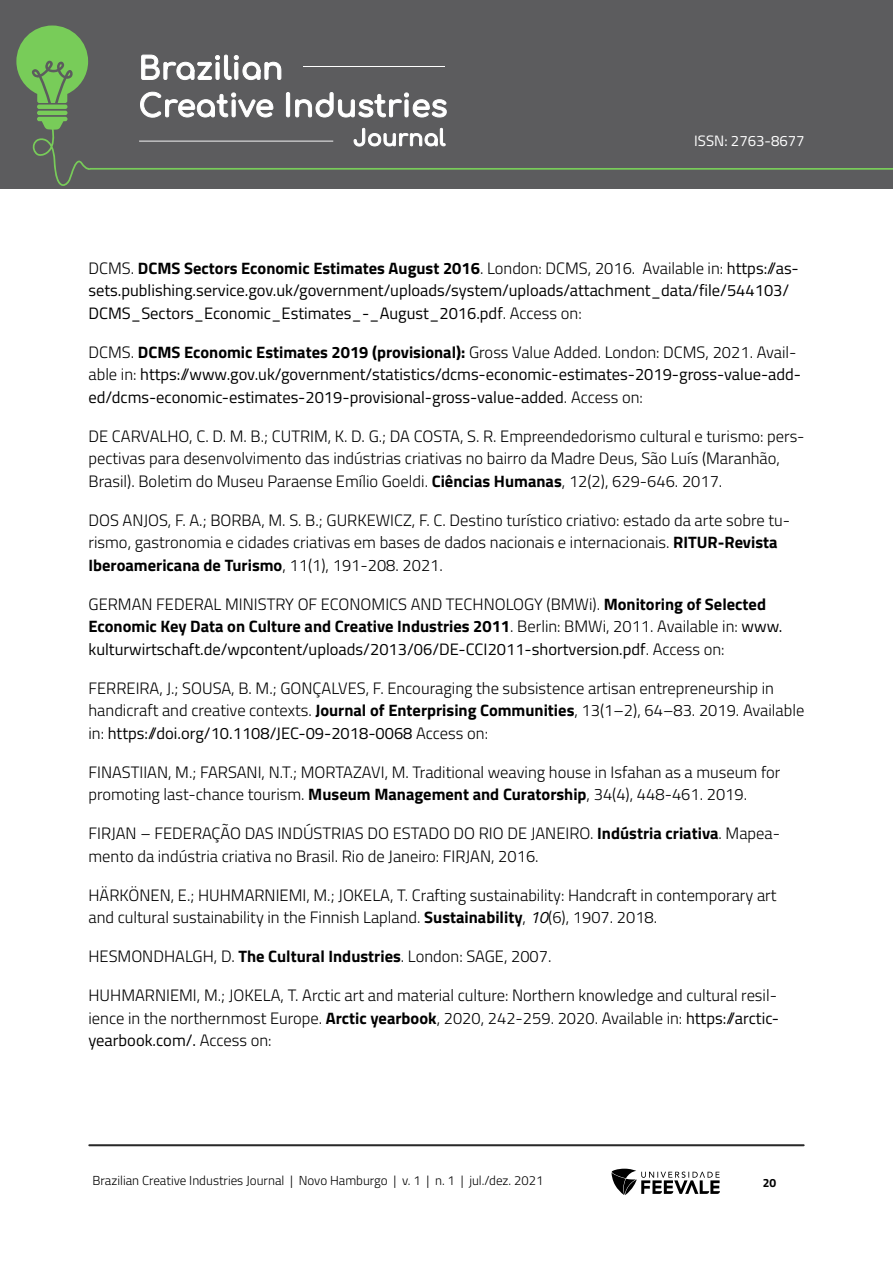
<style>
.page{position:relative;width:893px;height:1263px;background:#fff}
.page>*{position:absolute;margin:0;border:0;box-sizing:border-box;transform-origin:0 0}
.Referências{font:300 16.5px/22.5px "Titillium Web";color:#000}
.Referências-2{font:16.5px/22.5px "Titillium Web";color:#000}
.t1{font:15px "Titillium Web";color:#fff}
.t2{font:300 13.05px "Titillium Web";color:#000}
.t3{font:700 12px "Titillium Web";color:#000}
.s1{font-weight:300}
.s2{font-weight:700}
.s3{font-weight:400}
.s4{font-weight:400;font-style:italic}
</style>
<div class="page">
<div style="left:0;top:0;width:893px;height:188px;background:#5c5c5e"></div>
<hr style="left:37px;top:111px;width:30px;height:4px;background:#78cc59;border-radius:2px">
<svg style="left:37px;top:117px;width:30px;height:11px"></svg>
<hr style="left:37px;top:105px;width:30px;height:4px;background:#78cc59;border-radius:2px">
<svg style="left:16px;top:26px;width:72px;height:77px"></svg>
<svg style="left:32px;top:128px;width:861px;height:58px"></svg>
<hr style="left:89px;top:1144px;width:715px;height:2px;background:#282828">
<svg style="left:611px;top:1169px;width:109px;height:26px"></svg>
<svg style="left:141px;top:54px;width:141px;height:26px"></svg>
<svg style="left:140px;top:91px;width:134px;height:27px"></svg>
<svg style="left:285px;top:92px;width:162px;height:26px"></svg>
<svg style="left:353px;top:127px;width:93px;height:20px"></svg>
<hr style="left:303px;top:66px;width:142px;height:1px;background:#fff">
<hr style="left:139px;top:141px;width:194px;height:1px;background:#fff">
<p class="t1" style="left:694px;top:130px;width:112px">ISSN: 2763-8677</p>
<p class="Referências-2" style="left:88px;top:256px;width:712px"><span class="s1">DCMS.</span> <span class="s2">DCMS Sectors Economic Estimates August 2016</span><span class="s1">. London: DCMS, 2016. Available in:</span> https://as&shy;sets.publishing.service.gov.uk/government/uploads/system/uploads/attachment_data/file/544103/<br>DCMS_Sectors_Economic_Estimates_-_August_2016.pdf<span class="s1">. Access on:</span></p>
<p class="Referências-2" style="left:88px;top:340px;width:714px"><span class="s1">DCMS.</span> <span class="s2">DCMS Economic Estimates 2019 (provisional):</span> <span class="s1">Gross Value Added. London: DCMS, 2021. Avail&shy;able in:</span> https://www.gov.uk/government/statistics/dcms-economic-estimates-2019-gross-value-add&shy;ed/dcms-economic-estimates-2019-provisional-gross-value-added<span class="s1">. Access on:</span></p>
<p class="Referências" style="left:88px;top:424px;width:717px">DE CARVALHO, C. D. M. B.; CUTRIM, K. D. G.; DA COSTA, S. R. Empreendedorismo cultural e turismo: pers&shy;pectivas para desenvolvimento das indústrias criativas no bairro da Madre Deus, São Luís (Maranhão,<br>Brasil). Boletim do Museu Paraense Emílio Goeldi. <span class="s2">Ciências Humanas</span>, 12(2), 629-646. 2017.</p>
<p class="Referências" style="left:88px;top:508px;width:703px">DOS ANJOS, F. A.; BORBA, M. S. B.; GURKEWICZ, F. C. Destino turístico criativo: estado da arte sobre tu&shy;rismo, gastronomia e cidades criativas em bases de dados nacionais e internacionais. <span class="s2">RITUR-Revista<br>Iberoamericana de Turismo</span>, 11(1), 191-208. 2021.</p>
<p class="Referências" style="left:88px;top:592px;width:695px">GERMAN FEDERAL MINISTRY OF ECONOMICS AND TECHNOLOGY (BMWi). <span class="s2">Monitoring of Selected<br>Economic Key Data on Culture and Creative Industries 2011</span>. Berlin: BMWi, 2011. Available in: <span class="s3">www. kulturwirtschaft.de/wpcontent/uploads/2013/06/DE-CCI2011-shortversion.pdf</span>. Access on:</p>
<p class="Referências" style="left:88px;top:676px;width:717px">FERREIRA, J.; SOUSA, B. M.; GONÇALVES, F. Encouraging the subsistence artisan entrepreneurship in handicraft and creative contexts. <span class="s2">Journal of Enterprising Communities</span>, 13(1–2), 64–83. 2019. Available in: <span class="s3">https://doi.org/10.1108/JEC-09-2018-0068</span> Access on:</p>
<p class="Referências" style="left:88px;top:760px;width:693px">FINASTIIAN, M.; FARSANI, N.T.; MORTAZAVI, M. Traditional weaving house in Isfahan as a museum for promoting last-chance tourism. <span class="s2">Museum Management and Curatorship</span>, 34(4), 448-461. 2019.</p>
<p class="Referências" style="left:88px;top:821px;width:693px">FIRJAN – FEDERAÇÃO DAS INDÚSTRIAS DO ESTADO DO RIO DE JANEIRO. <span class="s2">Indústria criativa</span>. Mapea&shy;mento da indústria criativa no Brasil. Rio de Janeiro: FIRJAN, 2016.</p>
<p class="Referências" style="left:88px;top:883px;width:690px">HÄRKÖNEN, E.; HUHMARNIEMI, M.; JOKELA, T. Crafting sustainability: Handcraft in contemporary art and cultural sustainability in the Finnish Lapland. <span class="s2">Sustainability</span>, <span class="s4">10</span>(6), 1907. 2018.</p>
<p class="Referências" style="left:88px;top:944px;width:464px">HESMONDHALGH, D. <span class="s2">The Cultural Industries</span>. London: SAGE, 2007.</p>
<p class="Referências" style="left:88px;top:983px;width:692px">HUHMARNIEMI, M.; JOKELA, T. Arctic art and material culture: Northern knowledge and cultural resil&shy;ience in the northernmost Europe. <span class="s2">Arctic yearbook</span>, 2020, 242-259. 2020. Available in: <span class="s3">https://arctic&shy;yearbook.com/.</span> Access on:</p>
<p class="t2" style="left:92px;top:1171px;width:452px">Brazilian Creative Industries Journal | Novo Hamburgo | v. 1 | n. 1 | jul./dez. 2021</p>
<p class="t3" style="left:763px;top:1174px;width:15px">20</p>
</div>
